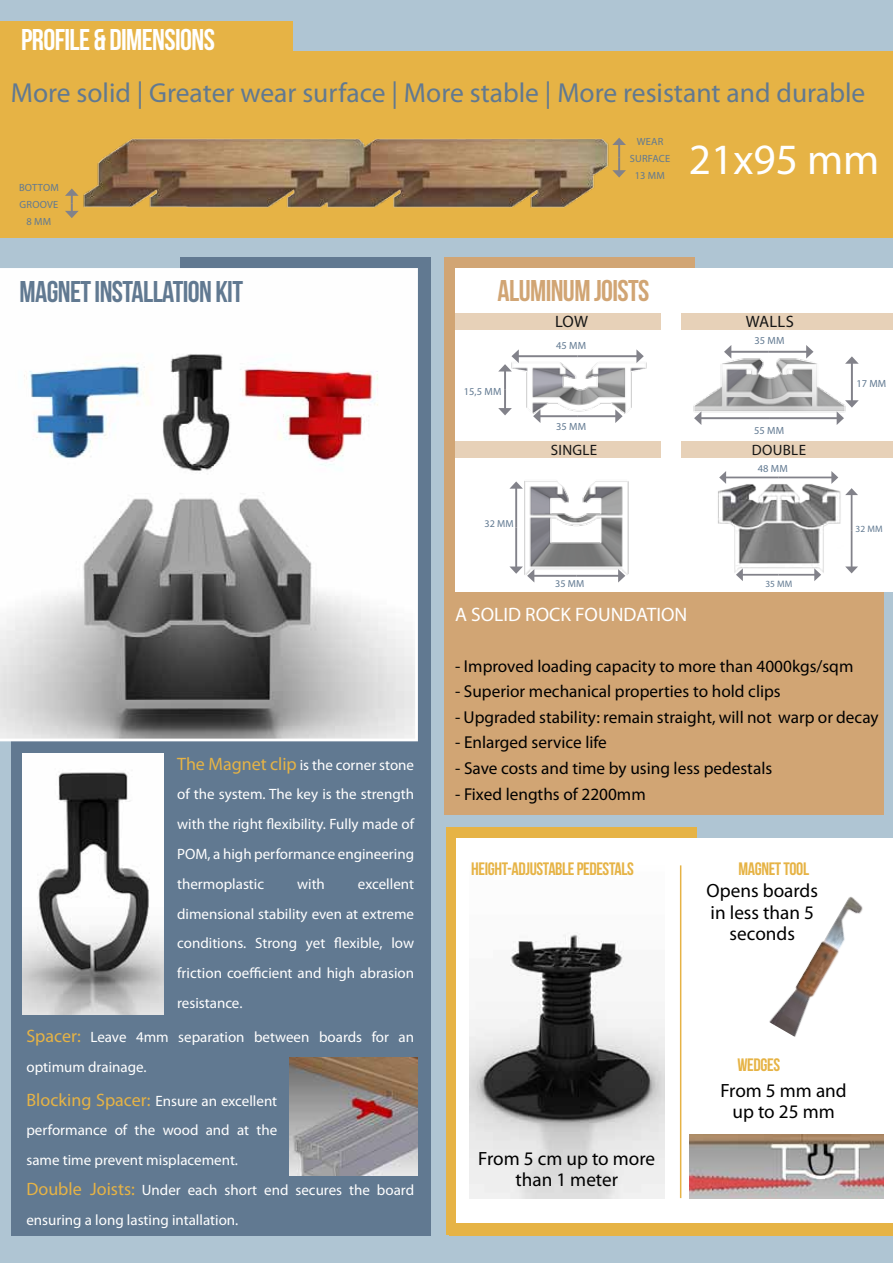
<style>
.page{position:relative;width:893px;height:1263px;background:#afc5d3}
.page>*{position:absolute;margin:0;border:0;box-sizing:border-box;transform-origin:0 0}
.t1{font:43.35px "Myriad Pro";color:#fff}
.t2{font:30px "Bebas Neue";letter-spacing:-.02em;color:#617991}
.t3{font:30px "Bebas Neue";letter-spacing:-.02em;color:#fff}
.t4{font:30px "Bebas Neue";letter-spacing:-.02em;color:#d1a574}
.t5{font:27.6px "Myriad Pro";color:#617991}
.t6{font:19.5px "Myriad Pro";color:#fff}
.t7{font:19.2px/21.3px "Myriad Pro";color:#000;text-align:center}
.t8{font:18px "Bebas Neue";letter-spacing:-.02em;color:#e6b345}
.t9{font:17.25px "Myriad Pro";color:#000}
.t10{font:16.5px "Myriad Pro";letter-spacing:.02em;color:#161616}
.t11{font:15px/29.7px "Myriad Pro";color:#fff;text-align:justify}
.t12{font:15px "Myriad Pro";letter-spacing:.02em;color:#161616}
.t13{font:10.5px/17px "Myriad Pro";color:#617991}
.t14{font:10.2px "Myriad Pro";color:#617991}
.t15{font:9.45px "Myriad Pro";color:#617991}
.s1{font-size:18px;color:#e6b345}
</style>
<div class="page">
<div style="left:0;top:51px;width:893px;height:186px;background:#e6b345"></div>
<div style="left:0;top:21px;width:293px;height:34px;background:#e6b345"></div>
<div style="left:449px;top:997px;width:444px;height:238px;background:#e6b345"></div>
<div style="left:444px;top:483px;width:440px;height:332px;background:#d1a574"></div>
<div style="left:11px;top:478px;width:419px;height:757px;background:#617991"></div>
<div style="left:180px;top:257px;width:250px;height:228px;background:#617991"></div>
<svg style="left:0;top:268px;width:418px;height:473px;background:#cbc7c9"></svg>
<img style="left:22px;top:753px;width:142px;height:262px">
<div style="left:444px;top:257px;width:251px;height:228px;background:#d1a574"></div>
<div style="left:455px;top:268px;width:438px;height:324px;background:#fff"></div>
<div style="left:446px;top:827px;width:251px;height:408px;background:#e6b345"></div>
<div style="left:457px;top:838px;width:436px;height:385px;background:#fff"></div>
<img style="left:469px;top:932px;width:195px;height:266px">
<img style="left:689px;top:1134px;width:195px;height:64px">
<hr style="left:680px;top:865px;width:1px;height:333px;background:#e6b345">
<img style="left:769px;top:896px;width:94px;height:141px">
<img style="left:507px;top:362px;width:140px;height:57px">
<hr style="left:504px;top:370px;width:2px;height:20px;background:#82828a">
<svg style="left:498px;top:390px;width:14px;height:25px"></svg>
<hr style="left:539px;top:415px;width:39px;height:2px;background:#82828a">
<svg style="left:533px;top:409px;width:7px;height:14px"></svg>
<hr style="left:578px;top:415px;width:39px;height:2px;background:#82828a">
<svg style="left:615px;top:409px;width:8px;height:14px"></svg>
<hr style="left:517px;top:355px;width:61px;height:2px;background:#82828a">
<svg style="left:499px;top:349px;width:20px;height:22px"></svg>
<hr style="left:578px;top:355px;width:60px;height:2px;background:#82828a">
<svg style="left:636px;top:349px;width:8px;height:14px"></svg>
<img style="left:693px;top:353px;width:144px;height:64px">
<hr style="left:730px;top:351px;width:39px;height:2px;background:#82828a">
<svg style="left:724px;top:345px;width:7px;height:14px"></svg>
<hr style="left:769px;top:351px;width:39px;height:2px;background:#82828a">
<svg style="left:806px;top:345px;width:7px;height:14px"></svg>
<hr style="left:851px;top:362px;width:2px;height:20px;background:#82828a">
<svg style="left:845px;top:356px;width:14px;height:8px"></svg>
<hr style="left:851px;top:382px;width:2px;height:20px;background:#82828a">
<hr style="left:700px;top:417px;width:69px;height:2px;background:#82828a">
<svg style="left:694px;top:411px;width:7px;height:14px"></svg>
<hr style="left:769px;top:417px;width:69px;height:2px;background:#82828a">
<svg style="left:837px;top:400px;width:22px;height:25px"></svg>
<img style="left:484px;top:457px;width:177px;height:126px">
<hr style="left:533px;top:575px;width:43px;height:2px;background:#82828a">
<hr style="left:576px;top:575px;width:43px;height:2px;background:#82828a">
<svg style="left:618px;top:569px;width:7px;height:13px"></svg>
<hr style="left:515px;top:487px;width:2px;height:41px;background:#82828a">
<svg style="left:509px;top:481px;width:14px;height:8px"></svg>
<hr style="left:515px;top:528px;width:2px;height:40px;background:#82828a">
<svg style="left:509px;top:566px;width:25px;height:16px"></svg>
<img style="left:718px;top:473px;width:133px;height:101px">
<div style="left:455px;top:441px;width:205px;height:16px;background:#e7d1b8"></div>
<div style="left:681px;top:441px;width:212px;height:16px;background:#e7d1b8"></div>
<div style="left:455px;top:313px;width:205px;height:16px;background:#e7d1b8"></div>
<div style="left:681px;top:313px;width:212px;height:16px;background:#e7d1b8"></div>
<hr style="left:742px;top:574px;width:37px;height:2px;background:#82828a">
<svg style="left:736px;top:568px;width:7px;height:13px"></svg>
<hr style="left:779px;top:574px;width:36px;height:2px;background:#82828a">
<svg style="left:814px;top:568px;width:7px;height:13px"></svg>
<hr style="left:851px;top:494px;width:1px;height:37px;background:#82828a">
<svg style="left:845px;top:488px;width:13px;height:7px"></svg>
<hr style="left:851px;top:531px;width:1px;height:37px;background:#82828a">
<svg style="left:845px;top:566px;width:13px;height:7px"></svg>
<hr style="left:725px;top:477px;width:54px;height:1px;background:#82828a">
<svg style="left:719px;top:471px;width:7px;height:13px"></svg>
<hr style="left:779px;top:477px;width:53px;height:1px;background:#82828a">
<svg style="left:831px;top:471px;width:7px;height:13px"></svg>
<img style="left:290px;top:1058px;width:128px;height:118px">
<img style="left:83px;top:138px;width:526px;height:70px">
<svg style="left:65px;top:188px;width:14px;height:30px"></svg>
<svg style="left:612px;top:138px;width:14px;height:40px"></svg>
<h2 class="t3" style="left:21px;top:23px;width:195px">PROFILE &amp; DIMENSIONS</h2>
<h3 class="t5" style="left:11px;top:76px;width:856px">More solid | Greater wear surface | More stable | More resistant and durable</h3>
<p class="t13" style="left:19px;top:179px;width:22px">bottom groov</p>
<p class="t13" style="left:53px;top:196px;width:7px">e</p>
<p class="t13" style="left:27px;top:213px;width:17px">8 mm</p>
<p class="t13" style="left:637px;top:132px;width:28px">wear</p>
<p class="t13" style="left:630px;top:149px;width:42px">surface</p>
<p class="t13" style="left:635px;top:166px;width:22px">13 mm</p>
<h1 class="t1" style="left:689px;top:133px;width:192px">21x95 mm</h1>
<h2 class="t2" style="left:20px;top:275px;width:225px">MAGNET INSTALLATION KIT</h2>
<h2 class="t4" style="left:497px;top:274px;width:153px">ALUMINUM JOISTS</h2>
<p class="t10" style="left:555px;top:312px;width:12px">low</p>
<p class="t13" style="left:464px;top:383px;width:30px">15,5 mm</p>
<p class="t13" style="left:556px;top:337px;width:22px">45 mm</p>
<p class="t13" style="left:556px;top:417px;width:22px">35 mm</p>
<p class="t10" style="left:746px;top:312px;width:50px">wALLS</p>
<p class="t13" style="left:754px;top:332px;width:22px">35 mm</p>
<p class="t13" style="left:754px;top:422px;width:22px">55 mm</p>
<p class="t13" style="left:856px;top:375px;width:22px">17 mm</p>
<p class="t12" style="left:551px;top:441px;width:46px">SINGLE</p>
<p class="t12" style="left:752px;top:441px;width:54px">DOUBLE</p>
<p class="t11" style="left:177px;top:749px;width:238px"><span class="s1">The Magnet clip</span> is the corner stone of the system. The key is the strength with the right flexibility. Fully made of POM, a high performance engineering thermoplastic</p>
<p class="t11" style="left:177px;top:869px;width:238px;text-indent:181px">excellent dimensional stability even at extreme conditions. Strong yet flexible, low friction coefficient and high abrasion resistance.</p>
<p class="t11" style="left:297px;top:869px;width:29px">with</p>
<p class="t11" style="left:26px;top:1022px;width:389px"><span class="s1">Spacer:</span> Leave 4mm separation between boards for an optimum drainage.</p>
<p class="t11" style="left:26px;top:1085px;width:389px;text-align:left"><span class="s1">Blocking Spacer:</span> Ensure an excellent<br>performance of the wood and at the<br>same time prevent misplacement.<br><span class="s1">Double Joists:</span> Under each short end secures the board ensuring a long lasting intallation.</p>
<p class="t14" style="left:484px;top:518px;width:22px">32 mm</p>
<p class="t14" style="left:555px;top:577px;width:22px">35 mm</p>
<p class="t13" style="left:758px;top:460px;width:22px">48 mm</p>
<p class="t15" style="left:765px;top:578px;width:20px">35 mm</p>
<p class="t15" style="left:856px;top:523px;width:20px">32 mm</p>
<h3 class="t6" style="left:455px;top:602px;width:234px">A SOLID ROCK FOUNDATION</h3>
<p class="t9" style="left:455px;top:655px;width:400px">- Improved loading capacity to more than 4000kgs/sqm</p>
<p class="t9" style="left:455px;top:681px;width:327px">- Superior mechanical properties to hold clips</p>
<p class="t9" style="left:455px;top:706px;width:425px">- Upgraded stability: remain straight, will not warp or decay</p>
<p class="t9" style="left:455px;top:732px;width:153px">- Enlarged service life</p>
<p class="t9" style="left:455px;top:757px;width:319px">- Save costs and time by using less pedestals</p>
<p class="t9" style="left:455px;top:783px;width:192px">- Fixed lengths of 2200mm</p>
<p class="t8" style="left:471px;top:859px;width:164px">HEIGHT-ADJUSTABLE PEDESTALS</p>
<p class="t7" style="left:478px;top:1148px;width:178px">From 5 cm up to more than 1 meter</p>
<p class="t8" style="left:738px;top:859px;width:72px">MAGNET TOOL</p>
<p class="t7" style="left:707px;top:880px;width:113px">Opens boards in less than 5 seconds</p>
<p class="t8" style="left:737px;top:1055px;width:44px">WEDGES</p>
<p class="t7" style="left:720px;top:1080px;width:128px">From 5 mm and up to 25 mm</p>
</div>
